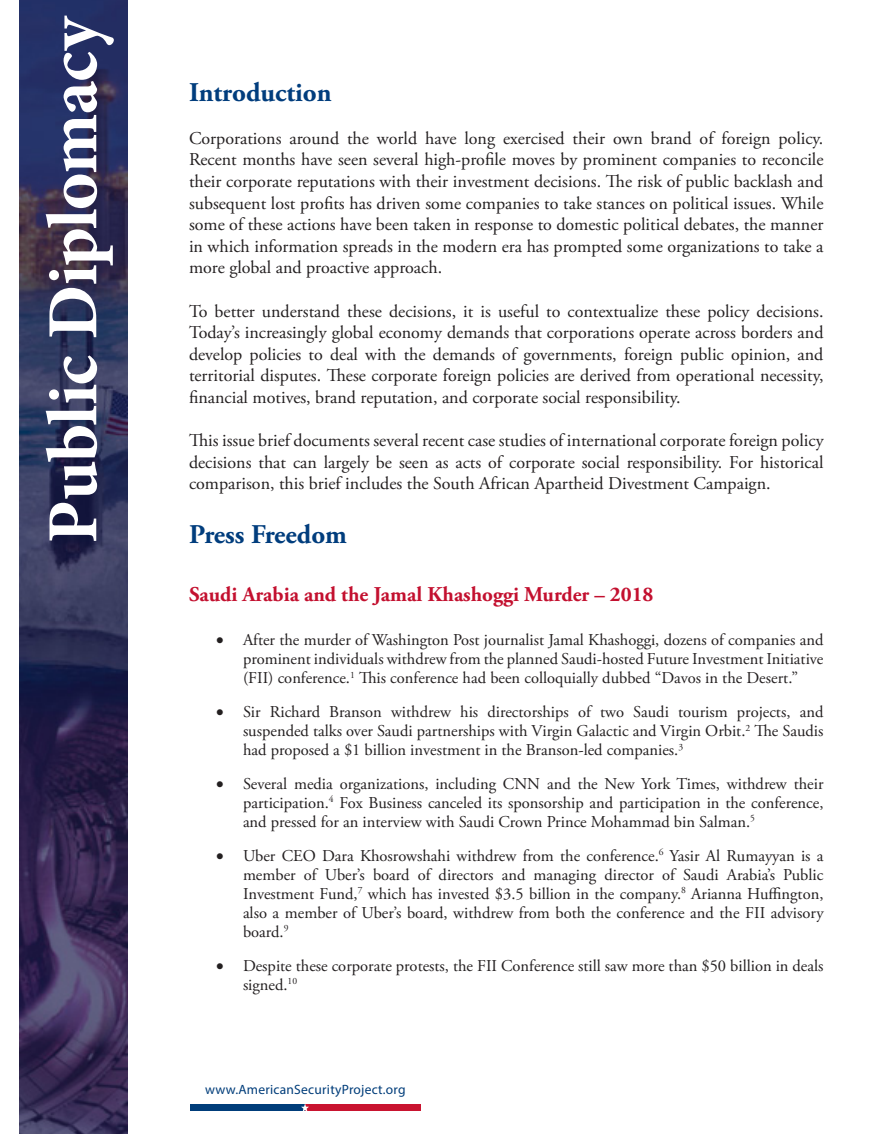
<style>
.page{position:relative;width:891px;height:1134px;background:#fff}
.page>*{position:absolute;margin:0;border:0;box-sizing:border-box;transform-origin:0 0}
.t1{font:700 72px "Minion Pro";letter-spacing:-.02em;color:#fff}
.t2{font:700 27px "Adobe Garamond Pro";color:#013d7d}
.t3{font:700 21px "Adobe Garamond Pro";color:#c3102f}
.t4{font:18px/21.6px "Adobe Garamond Pro";color:#231f20;text-align:justify}
.t5{font:16.5px/19px "Adobe Garamond Pro";color:#231f20;text-align:justify}
.t6{font:13.5px "Myriad Pro";letter-spacing:.02em;color:#003d7a}
</style>
<div class="page">
<img style="left:19px;top:0;width:108px;height:1134px">
<div style="left:190px;top:1104px;width:115px;height:7px;background:#003d7a"></div>
<div style="left:305px;top:1104px;width:115px;height:7px;background:#c91430"></div>
<svg style="left:301px;top:1104px;width:8px;height:7px"></svg>
<p class="t1" style="left:23px;top:544px;width:530px;rotate:-90deg">Public Diplomacy</p>
<p class="t2" style="left:189px;top:76px;width:144px">Introduction</p>
<p class="t4" style="left:189px;top:128px;width:636px">Corporations around the world have long exercised their own brand of foreign policy.<br>Recent months have seen several high-profile moves by prominent companies to reconcile their corporate reputations with their investment decisions. The risk of public backlash and subsequent lost profits has driven some companies to take stances on political issues. While some of these actions have been taken in response to domestic political debates, the manner in which information spreads in the modern era has prompted some organizations to take a more global and proactive approach.</p>
<p class="t4" style="left:189px;top:301px;width:636px">To better understand these decisions, it is useful to contextualize these policy decisions.<br>Today’s increasingly global economy demands that corporations operate across borders and develop policies to deal with the demands of governments, foreign public opinion, and territorial disputes. These corporate foreign policies are derived from operational necessity, financial motives, brand reputation, and corporate social responsibility.</p>
<p class="t4" style="left:189px;top:430px;width:636px">This issue brief documents several recent case studies of international corporate foreign policy decisions that can largely be seen as acts of corporate social responsibility. For historical comparison, this brief includes the South African Apartheid Divestment Campaign.</p>
<p class="t2" style="left:189px;top:519px;width:160px">Press Freedom</p>
<p class="t3" style="left:189px;top:582px;width:466px">Saudi Arabia and the Jamal Khashoggi Murder – 2018</p>
<p class="t5" style="left:243px;top:631px;width:582px;text-indent:-27px">• After the murder of Washington Post journalist Jamal Khashoggi, dozens of companies and prominent individuals withdrew from the planned Saudi-hosted Future Investment Initiative (FII) conference.<sup>1</sup> This conference had been colloquially dubbed “Davos in the Desert.”</p>
<p class="t5" style="left:243px;top:703px;width:582px;text-indent:-27px">• Sir Richard Branson withdrew his directorships of two Saudi tourism projects, and suspended talks over Saudi partnerships with Virgin Galactic and Virgin Orbit.<sup>2</sup> The Saudis had proposed a $1 billion investment in the Branson-led companies.<sup>3</sup></p>
<p class="t5" style="left:243px;top:775px;width:582px;text-indent:-27px">• Several media organizations, including CNN and the New York Times, withdrew their participation.<sup>4</sup> Fox Business canceled its sponsorship and participation in the conference, and pressed for an interview with Saudi Crown Prince Mohammad bin Salman.<sup>5</sup></p>
<p class="t5" style="left:243px;top:847px;width:582px;text-indent:-27px">• Uber CEO Dara Khosrowshahi withdrew from the conference.<sup>6</sup> Yasir Al Rumayyan is a member of Uber’s board of directors and managing director of Saudi Arabia’s Public Investment Fund,<sup>7</sup> which has invested $3.5 billion in the company.<sup>8</sup> Arianna Huffington, also a member of Uber’s board, withdrew from both the conference and the FII advisory board.<sup>9</sup></p>
<p class="t5" style="left:243px;top:957px;width:582px;text-indent:-27px">• Despite these corporate protests, the FII Conference still saw more than $50 billion in deals signed.<sup>10</sup></p>
<p class="t6" style="left:205px;top:1081px;width:202px">www.AmericanSecurityProject.org</p>
</div>
